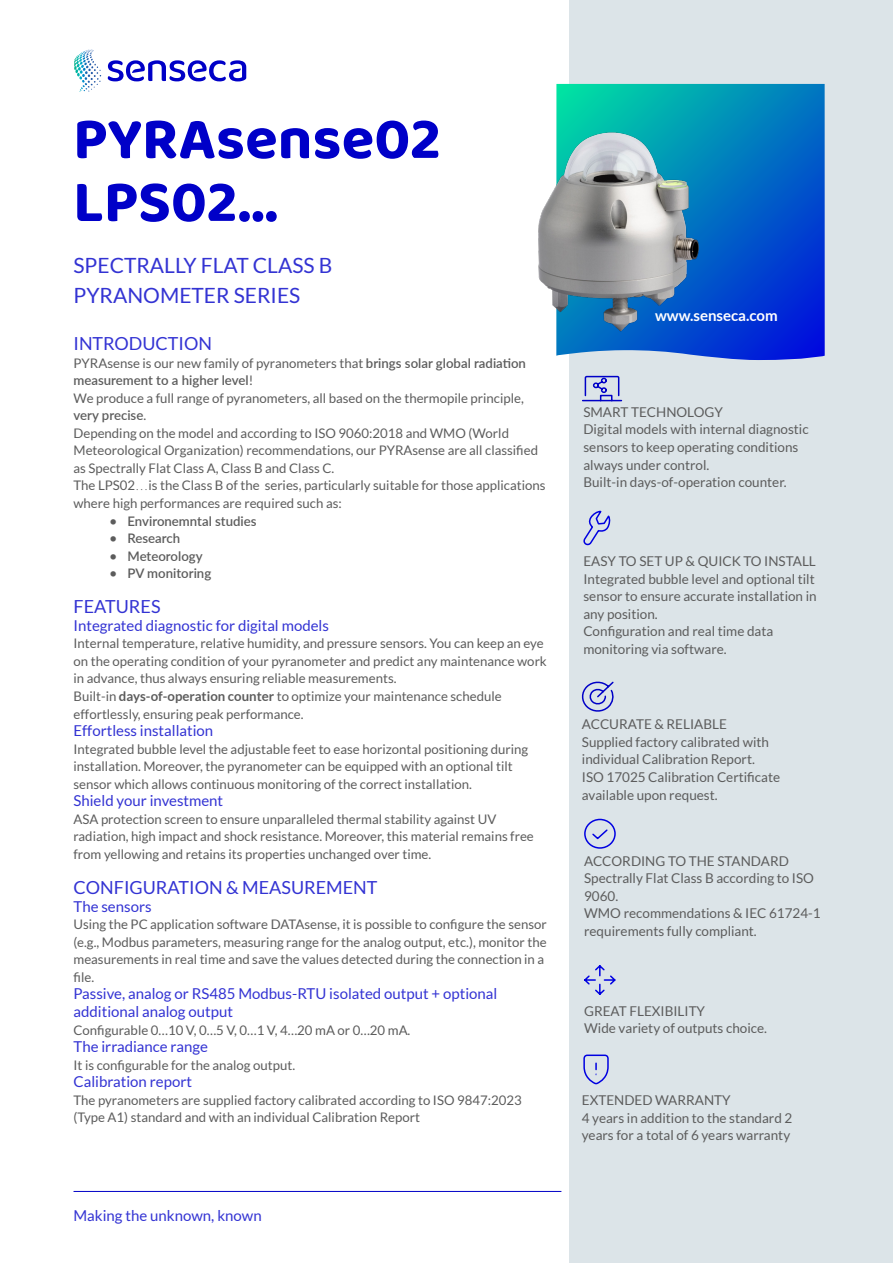
<style>
.page{position:relative;width:893px;height:1263px;background:#fff}
.page>*{position:absolute;margin:0;border:0;box-sizing:border-box;transform-origin:0 0}
.t1{font:700 60px/63px "Baloo 2";color:#0000c8}
.t2{font:21px/30px "Lato";color:#3333d3}
.t3{font:18px "Lato";color:#3333d3}
.t4{font:15px/17.5px "Lato";color:#3333d3}
.t5{font:700 15px "Lato";color:#fff}
.t6{font:13.5px/17.5px "Lato";color:#5c5c5c}
.t7{font:13.2px/17.5px "Lato";color:#5c5c5c}
.t8{font:600 13.2px "Lato";color:#5c5c5c}
.s1{font-weight:600}
.s2{font-family:"Myriad Pro";font-weight:300}
.s3{font-weight:700}
</style>
<div class="page">
<div style="left:569px;top:0;width:324px;height:1263px;background:#dce4e8"></div>
<svg style="left:556px;top:84px;width:269px;height:273px;background:#0391b9"></svg>
<img style="left:538px;top:105px;width:280px;height:255px">
<svg style="left:108px;top:60px;width:138px;height:21px"></svg>
<svg style="left:80px;top:49px;width:14px;height:6px"></svg>
<hr style="left:74px;top:1191px;width:487px;height:1px;background:#0000c7">
<svg style="left:582px;top:375px;width:41px;height:27px"></svg>
<svg style="left:584px;top:818px;width:32px;height:31px"></svg>
<svg style="left:583px;top:510px;width:27px;height:36px"></svg>
<svg style="left:581px;top:681px;width:33px;height:31px"></svg>
<svg style="left:584px;top:965px;width:32px;height:30px"></svg>
<svg style="left:583px;top:1054px;width:26px;height:31px"></svg>
<h1 class="t1" style="left:73px;top:106px;width:369px">PYRAsense02<br>LPS02...</h1>
<h2 class="t2" style="left:74px;top:250px;width:260px">SPECTRALLY FLAT CLASS B<br>PYRANOMETER SERIES</h2>
<h3 class="t3" style="left:74px;top:333px;width:140px">INTRODUCTION</h3>
<p class="t7" style="left:74px;top:354px;width:473px">PYRAsense is our new family of pyranometers that <span class="s1">brings solar global radiation measurement to a higher level</span>!<br>We produce a full range of pyranometers, all based on the thermopile principle, <span class="s1">very precise</span>.<br>Depending on the model and according to ISO 9060:2018 and WMO (World Meteorological Organization) recommendations, our PYRAsense are all classified as Spectrally Flat Class A, Class B and Class C.<br>The LPS02<span class="s2">…</span>is the Class B of the series, particularly suitable for those applications where high performances are required such as:</p>
<p class="t8" style="left:110px;top:511px;width:149px">• Environemntal studies</p>
<p class="t8" style="left:110px;top:529px;width:72px">• Research</p>
<p class="t8" style="left:110px;top:546px;width:95px">• Meteorology</p>
<p class="t8" style="left:110px;top:564px;width:103px">• PV monitoring</p>
<h3 class="t3" style="left:74px;top:597px;width:89px">FEATURES</h3>
<p class="t4" style="left:74px;top:616px;width:257px">Integrated diagnostic for digital models</p>
<p class="t7" style="left:74px;top:635px;width:475px">Internal temperature, relative humidity, and pressure sensors. You can keep an eye on the operating condition of your pyranometer and predict any maintenance work in advance, thus always ensuring reliable measurements.<br>Built-in <span class="s3">days-of-operation counter</span> to optimize your maintenance schedule effortlessly, ensuring peak performance.</p>
<p class="t4" style="left:74px;top:722px;width:141px">Effortless installation</p>
<p class="t7" style="left:74px;top:740px;width:456px">Integrated bubble level the adjustable feet to ease horizontal positioning during installation. Moreover, the pyranometer can be equipped with an optional tilt sensor which allows continuous monitoring of the correct installation.</p>
<p class="t4" style="left:74px;top:792px;width:151px">Shield your investment</p>
<p class="t7" style="left:74px;top:810px;width:462px">ASA protection screen to ensure unparalleled thermal stability against UV radiation, high impact and shock resistance. Moreover, this material remains free from yellowing and retains its properties unchanged over time.</p>
<h3 class="t3" style="left:74px;top:877px;width:305px">CONFIGURATION &amp; MEASUREMENT</h3>
<p class="t4" style="left:74px;top:897px;width:80px">The sensors</p>
<p class="t7" style="left:74px;top:915px;width:475px">Using the PC application software DATAsense, it is possible to configure the sensor (e.g., Modbus parameters, measuring range for the analog output, etc.), monitor the measurements in real time and save the values detected during the connection in a file.</p>
<p class="t4" style="left:74px;top:985px;width:425px">Passive, analog or RS485 Modbus-RTU isolated output + optional additional analog output</p>
<p class="t7" style="left:74px;top:1021px;width:338px">Configurable 0…10 V, 0…5 V, 0…1 V, 4…20 mA or 0…20 mA.</p>
<p class="t4" style="left:74px;top:1038px;width:136px">The irradiance range</p>
<p class="t7" style="left:74px;top:1056px;width:223px">It is configurable for the analog output.</p>
<p class="t4" style="left:74px;top:1073px;width:120px">Calibration report</p>
<p class="t7" style="left:74px;top:1091px;width:450px">The pyranometers are supplied factory calibrated according to ISO 9847:2023 (Type A1) standard and with an individual Calibration Report</p>
<p class="t4" style="left:74px;top:1207px;width:190px">Making the unknown, known</p>
<p class="t5" style="left:655px;top:307px;width:124px">www.senseca.com</p>
<p class="t6" style="left:583px;top:403px;width:227px">SMART TECHNOLOGY<br>Digital models with internal diagnostic sensors to keep operating conditions always under control.<br>Built-in days-of-operation counter.</p>
<p class="t6" style="left:583px;top:552px;width:235px">EASY TO SET UP &amp; QUICK TO INSTALL<br>Integrated bubble level and optional tilt sensor to ensure accurate installation in any position.<br>Configuration and real time data monitoring via software.</p>
<p class="t6" style="left:582px;top:715px;width:200px">ACCURATE &amp; RELIABLE<br>Supplied factory calibrated with individual Calibration Report.<br>ISO 17025 Calibration Certificate available upon request.</p>
<p class="t6" style="left:584px;top:852px;width:238px">ACCORDING TO THE STANDARD<br>Spectrally Flat Class B according to ISO<br>9060.<br>WMO recommendations &amp; IEC 61724-1 requirements fully compliant.</p>
<p class="t6" style="left:584px;top:1002px;width:184px">GREAT FLEXIBILITY<br>Wide variety of outputs choice.</p>
<p class="t6" style="left:582px;top:1091px;width:212px">EXTENDED WARRANTY<br>4 years in addition to the standard 2 years for a total of 6 years warranty</p>
</div>
